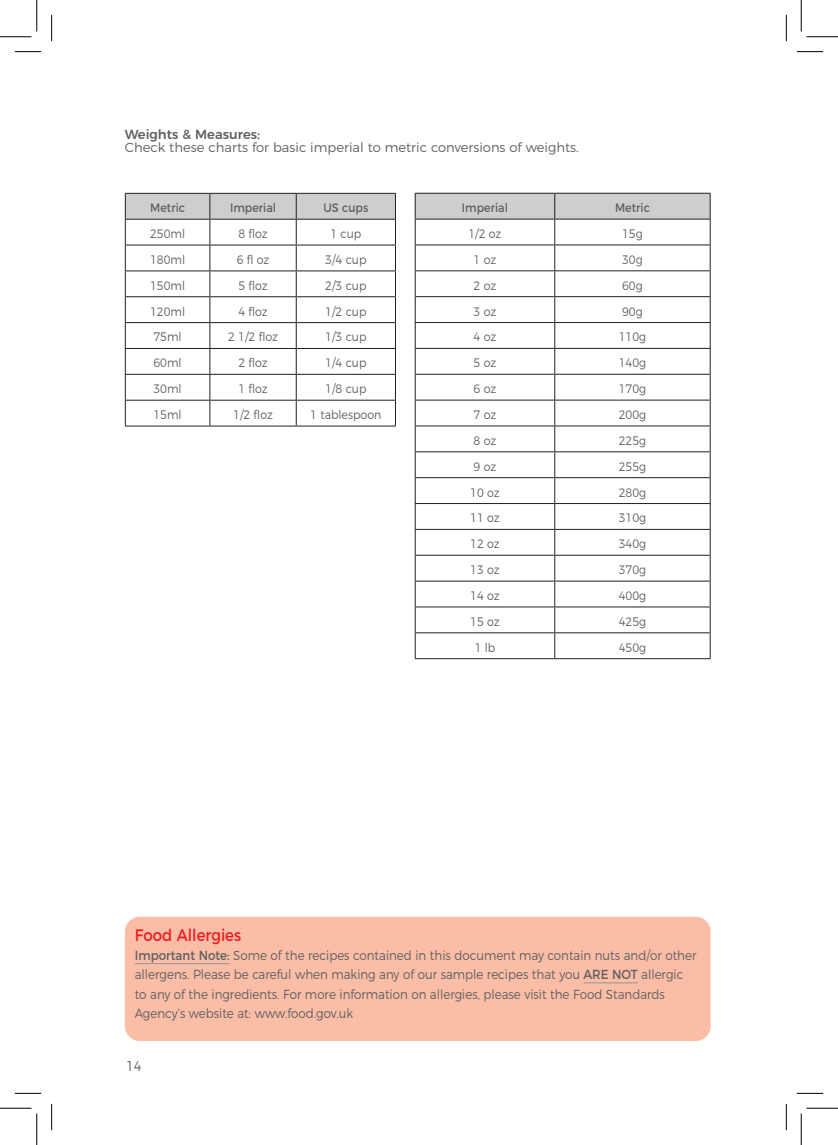
<style>
.page{position:relative;width:838px;height:1145px;background:#fff}
.page>*{position:absolute;margin:0;border:0;box-sizing:border-box;transform-origin:0 0}
.t1{font:16.62px "Montserrat";color:#ee1d23;scale:.9 1}
.t2{font:300 14px "Montserrat";color:#5f5f62;scale:.9 1}
.t3{font:300 13.12px/19.2px "Montserrat";color:#5f5f62;scale:.9 1}
.t4{font:300 13.12px "Montserrat";color:#5f5f62}
.t5{font:500 13.12px "Montserrat";color:#5f5f62}
.t6{font:300 12.25px "Montserrat";color:#5f5f62;scale:.9 1}
.t7{font:12.25px "Montserrat";color:#5f5f62;scale:.9 1}
.s1{font-weight:400}
</style>
<div class="page">
<svg style="left:125px;top:193px;width:271px;height:233px"></svg>
<hr style="left:125px;top:426px;width:85px;height:1px;background:#231f20">
<hr style="left:210px;top:426px;width:86px;height:1px;background:#231f20">
<hr style="left:296px;top:426px;width:100px;height:1px;background:#231f20">
<svg style="left:415px;top:193px;width:295px;height:465px"></svg>
<hr style="left:415px;top:658px;width:139px;height:1px;background:#231f20">
<hr style="left:554px;top:658px;width:156px;height:1px;background:#231f20">
<div style="left:125px;top:917px;width:585px;height:124px;background:#fabda6;border-radius:15px"></div>
<hr style="left:135px;top:963px;width:95px;height:1px;background:#939598">
<hr style="left:583px;top:982px;width:54px;height:1px;background:#939598">
<svg style="left:15px;top:51px;width:26px;height:1px"></svg>
<svg style="left:796px;top:51px;width:27px;height:1px"></svg>
<svg style="left:15px;top:1093px;width:26px;height:1px"></svg>
<svg style="left:796px;top:1093px;width:27px;height:1px"></svg>
<svg style="left:51px;top:15px;width:1px;height:26px"></svg>
<svg style="left:51px;top:1104px;width:1px;height:26px"></svg>
<svg style="left:786px;top:15px;width:1px;height:26px"></svg>
<svg style="left:786px;top:1104px;width:1px;height:26px"></svg>
<hr style="left:0;top:36px;width:32px;height:1px;background:#000">
<hr style="left:806px;top:36px;width:31px;height:1px;background:#000">
<hr style="left:0;top:1108px;width:32px;height:1px;background:#000">
<hr style="left:806px;top:1108px;width:31px;height:1px;background:#000">
<hr style="left:36px;top:0;width:1px;height:31px;background:#000">
<hr style="left:36px;top:1113px;width:1px;height:32px;background:#000">
<hr style="left:800px;top:0;width:1px;height:31px;background:#000">
<hr style="left:800px;top:1113px;width:1px;height:32px;background:#000">
<p class="t5" style="left:125px;top:124px;width:137px">Weights &amp; Measures:</p>
<p class="t4" style="left:125px;top:137px;width:455px">Check these charts for basic imperial to metric conversions of weights.</p>
<p class="t7" style="left:150px;top:198px;width:40px">Metric</p>
<p class="t7" style="left:230px;top:198px;width:53px">Imperial</p>
<p class="t7" style="left:323px;top:198px;width:51px">US cups</p>
<p class="t6" style="left:150px;top:224px;width:40px">250ml</p>
<p class="t6" style="left:238px;top:224px;width:34px">8 floz</p>
<p class="t6" style="left:330px;top:224px;width:36px">1 cup</p>
<p class="t6" style="left:150px;top:250px;width:40px">180ml</p>
<p class="t6" style="left:237px;top:250px;width:38px">6 fl oz</p>
<p class="t6" style="left:325px;top:250px;width:47px">3/4 cup</p>
<p class="t6" style="left:150px;top:276px;width:40px">150ml</p>
<p class="t6" style="left:238px;top:276px;width:34px">5 floz</p>
<p class="t6" style="left:325px;top:276px;width:47px">2/3 cup</p>
<p class="t6" style="left:150px;top:302px;width:40px">120ml</p>
<p class="t6" style="left:238px;top:302px;width:34px">4 floz</p>
<p class="t6" style="left:325px;top:302px;width:47px">1/2 cup</p>
<p class="t6" style="left:153px;top:328px;width:33px">75ml</p>
<p class="t6" style="left:228px;top:328px;width:57px">2 1/2 floz</p>
<p class="t6" style="left:325px;top:328px;width:47px">1/3 cup</p>
<p class="t6" style="left:153px;top:353px;width:33px">60ml</p>
<p class="t6" style="left:238px;top:353px;width:34px">2 floz</p>
<p class="t6" style="left:325px;top:353px;width:47px">1/4 cup</p>
<p class="t6" style="left:153px;top:379px;width:33px">30ml</p>
<p class="t6" style="left:238px;top:379px;width:34px">1 floz</p>
<p class="t6" style="left:325px;top:379px;width:47px">1/8 cup</p>
<p class="t6" style="left:153px;top:405px;width:33px">15ml</p>
<p class="t6" style="left:233px;top:405px;width:46px">1/2 floz</p>
<p class="t6" style="left:310px;top:405px;width:80px">1 tablespoon</p>
<p class="t7" style="left:462px;top:198px;width:53px">Imperial</p>
<p class="t7" style="left:615px;top:198px;width:40px">Metric</p>
<p class="t6" style="left:468px;top:224px;width:38px">1/2 oz</p>
<p class="t6" style="left:622px;top:224px;width:24px">15g</p>
<p class="t6" style="left:473px;top:250px;width:27px">1 oz</p>
<p class="t6" style="left:622px;top:250px;width:24px">30g</p>
<p class="t6" style="left:473px;top:276px;width:27px">2 oz</p>
<p class="t6" style="left:622px;top:276px;width:24px">60g</p>
<p class="t6" style="left:473px;top:302px;width:27px">3 oz</p>
<p class="t6" style="left:622px;top:302px;width:24px">90g</p>
<p class="t6" style="left:473px;top:327px;width:27px">4 oz</p>
<p class="t6" style="left:618px;top:327px;width:32px">110g</p>
<p class="t6" style="left:473px;top:353px;width:27px">5 oz</p>
<p class="t6" style="left:618px;top:353px;width:32px">140g</p>
<p class="t6" style="left:473px;top:379px;width:27px">6 oz</p>
<p class="t6" style="left:618px;top:379px;width:32px">170g</p>
<p class="t6" style="left:473px;top:405px;width:27px">7 oz</p>
<p class="t6" style="left:618px;top:405px;width:32px">200g</p>
<p class="t6" style="left:473px;top:431px;width:27px">8 oz</p>
<p class="t6" style="left:618px;top:431px;width:32px">225g</p>
<p class="t6" style="left:473px;top:457px;width:27px">9 oz</p>
<p class="t6" style="left:618px;top:457px;width:32px">255g</p>
<p class="t6" style="left:470px;top:483px;width:34px">10 oz</p>
<p class="t6" style="left:618px;top:483px;width:32px">280g</p>
<p class="t6" style="left:470px;top:508px;width:34px">11 oz</p>
<p class="t6" style="left:618px;top:508px;width:32px">310g</p>
<p class="t6" style="left:470px;top:534px;width:34px">12 oz</p>
<p class="t6" style="left:618px;top:534px;width:32px">340g</p>
<p class="t6" style="left:470px;top:560px;width:34px">13 oz</p>
<p class="t6" style="left:618px;top:560px;width:32px">370g</p>
<p class="t6" style="left:470px;top:586px;width:34px">14 oz</p>
<p class="t6" style="left:618px;top:586px;width:32px">400g</p>
<p class="t6" style="left:470px;top:612px;width:34px">15 oz</p>
<p class="t6" style="left:618px;top:612px;width:32px">425g</p>
<p class="t6" style="left:474px;top:638px;width:24px">1 lb</p>
<p class="t6" style="left:618px;top:638px;width:32px">450g</p>
<p class="t1" style="left:135px;top:922px;width:120px">Food Allergies</p>
<p class="t3" style="left:135px;top:945px;width:625px"><span class="s1">Important Note:</span> Some of the recipes contained in this document may contain nuts and/or other allergens. Please be careful when making any of our sample recipes that you <span class="s1">ARE NOT</span> allergic to any of the ingredients. For more information on allergies, please visit the Food Standards Agency’s website at: www.food.gov.uk</p>
<p class="t2" style="left:126px;top:1055px;width:19px">14</p>
</div>
